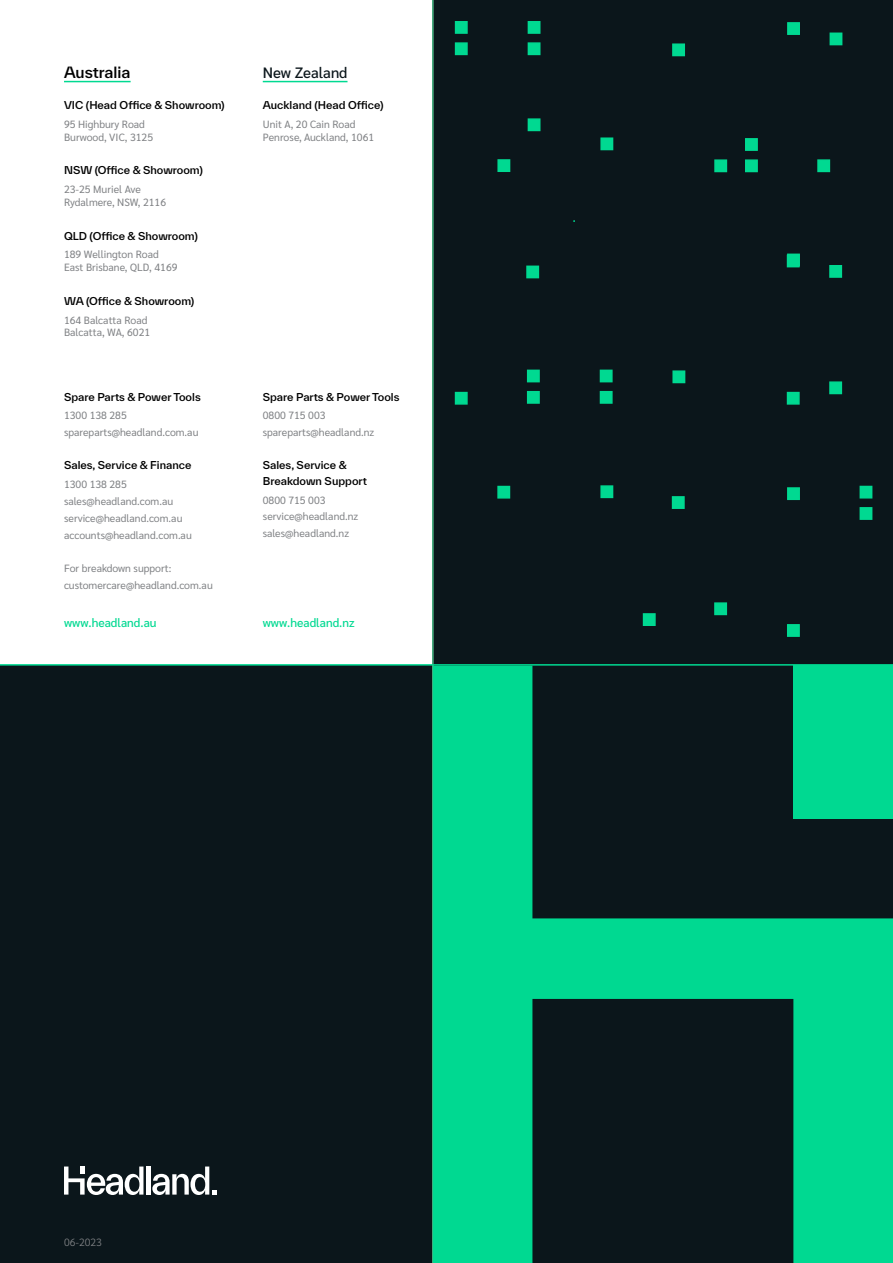
<style>
.page{position:relative;width:893px;height:1263px;background:#fff}
.page>*{position:absolute;margin:0;border:0;box-sizing:border-box;transform-origin:0 0}
.t1{font:500 15px "Sarabun";color:#0b161b}
.t2{font:500 15px "TWK Everett";color:#000}
.t3{font:500 12px "Sarabun";color:#00d991}
.t4{font:10.5px/16.8px "Sarabun";color:#808285}
.t5{font:500 10.5px/15.5px "TWK Everett";color:#000}
.t6{font:300 10.5px "Sarabun";color:#808285}
</style>
<div class="page">
<div style="left:432px;top:0;width:461px;height:1263px;background:#0b161b"></div>
<div style="left:0;top:666px;width:432px;height:597px;background:#0b161b"></div>
<div style="left:830px;top:33px;width:12px;height:12px;background:#00d991"></div>
<div style="left:787px;top:22px;width:13px;height:13px;background:#00d991;border:2px solid #00d991"></div>
<div style="left:672px;top:43px;width:13px;height:13px;background:#00d991;border:2px solid #00d991"></div>
<div style="left:455px;top:42px;width:13px;height:13px;background:#00d991;border:2px solid #00d991"></div>
<div style="left:455px;top:21px;width:13px;height:13px;background:#00d991;border:2px solid #00d991"></div>
<div style="left:528px;top:42px;width:12px;height:13px;background:#00d991;border:2px solid #00d991"></div>
<div style="left:528px;top:118px;width:12px;height:13px;background:#00d991;border:2px solid #00d991"></div>
<div style="left:528px;top:21px;width:12px;height:13px;background:#00d991;border:2px solid #00d991"></div>
<div style="left:527px;top:391px;width:13px;height:13px;background:#00d991;border:2px solid #00d991"></div>
<div style="left:527px;top:370px;width:13px;height:12px;background:#00d991;border:2px solid #00d991"></div>
<div style="left:600px;top:391px;width:13px;height:13px;background:#00d991;border:2px solid #00d991"></div>
<div style="left:600px;top:370px;width:13px;height:12px;background:#00d991;border:2px solid #00d991"></div>
<div style="left:497px;top:159px;width:13px;height:13px;background:#00d991;border:2px solid #00d991"></div>
<div style="left:600px;top:137px;width:13px;height:13px;background:#00d991;border:2px solid #00d991"></div>
<div style="left:817px;top:159px;width:13px;height:13px;background:#00d991;border:2px solid #00d991"></div>
<div style="left:745px;top:138px;width:13px;height:13px;background:#00d991;border:2px solid #00d991"></div>
<div style="left:745px;top:159px;width:13px;height:13px;background:#00d991;border:2px solid #00d991"></div>
<div style="left:714px;top:159px;width:13px;height:13px;background:#00d991;border:2px solid #00d991"></div>
<div style="left:829px;top:265px;width:13px;height:13px;background:#00d991;border:2px solid #00d991"></div>
<div style="left:787px;top:255px;width:13px;height:12px;background:#00d991"></div>
<div style="left:787px;top:254px;width:13px;height:12px;background:#00d991"></div>
<div style="left:526px;top:266px;width:13px;height:12px;background:#00d991;border:2px solid #00d991"></div>
<div style="left:829px;top:381px;width:13px;height:13px;background:#00d991;border:2px solid #00d991"></div>
<div style="left:787px;top:392px;width:13px;height:13px;background:#00d991;border:2px solid #00d991"></div>
<div style="left:672px;top:370px;width:13px;height:13px;background:#00d991;border:2px solid #00d991"></div>
<div style="left:455px;top:392px;width:13px;height:13px;background:#00d991;border:2px solid #00d991"></div>
<div style="left:497px;top:486px;width:13px;height:13px;background:#00d991;border:2px solid #00d991"></div>
<div style="left:672px;top:496px;width:13px;height:13px;background:#00d991;border:2px solid #00d991"></div>
<div style="left:600px;top:485px;width:13px;height:13px;background:#00d991;border:2px solid #00d991"></div>
<div style="left:787px;top:487px;width:13px;height:13px;background:#00d991;border:2px solid #00d991"></div>
<div style="left:859px;top:507px;width:13px;height:13px;background:#00d991;border:2px solid #00d991"></div>
<div style="left:859px;top:486px;width:13px;height:12px;background:#00d991;border:2px solid #00d991"></div>
<div style="left:643px;top:613px;width:13px;height:13px;background:#00d991;border:2px solid #00d991"></div>
<div style="left:714px;top:602px;width:13px;height:13px;background:#00d991;border:2px solid #00d991"></div>
<div style="left:787px;top:624px;width:13px;height:13px;background:#00d991;border:2px solid #00d991"></div>
<hr style="left:432px;top:0;width:2px;height:1263px;background:#4ebc89">
<svg style="left:64px;top:1166px;width:79px;height:29px"></svg>
<div style="left:146px;top:1166px;width:5px;height:28px;background:#fff"></div>
<svg style="left:152px;top:1166px;width:64px;height:29px"></svg>
<svg style="left:433px;top:666px;width:460px;height:597px"></svg>
<div style="left:793px;top:666px;width:100px;height:153px;background:#00d991"></div>
<hr style="left:64px;top:81px;width:67px;height:1px;background:#00d991">
<hr style="left:263px;top:81px;width:84px;height:1px;background:#00d991">
<hr style="left:0;top:664px;width:893px;height:2px;background:#00d991">
<h1 class="t2" style="left:64px;top:62px;width:68px">Australia</h1>
<p class="t5" style="left:64px;top:97px;width:162px">VIC (Head Office &amp; Showroom)</p>
<p class="t4" style="left:64px;top:118px;width:91px;line-height:12.6px">95 Highbury Road<br>Burwood, VIC, 3125</p>
<p class="t5" style="left:64px;top:162px;width:140px">NSW (Office &amp; Showroom)</p>
<p class="t4" style="left:64px;top:183px;width:104px;line-height:12.6px">23-25 Muriel Ave<br>Rydalmere, NSW, 2116</p>
<p class="t5" style="left:64px;top:228px;width:135px">QLD (Office &amp; Showroom)</p>
<p class="t4" style="left:64px;top:249px;width:115px;line-height:12.6px">189 Wellington Road<br>East Brisbane, QLD, 4169</p>
<p class="t5" style="left:64px;top:293px;width:132px">WA (Office &amp; Showroom)</p>
<p class="t4" style="left:64px;top:314px;width:88px;line-height:12.6px">164 Balcatta Road<br>Balcatta, WA, 6021</p>
<p class="t5" style="left:64px;top:389px;width:138px">Spare Parts &amp; Power Tools</p>
<p class="t4" style="left:64px;top:407px;width:136px">1300 138 285 spareparts@headland.com.au</p>
<p class="t5" style="left:64px;top:457px;width:129px">Sales, Service &amp; Finance</p>
<p class="t4" style="left:64px;top:476px;width:129px">1300 138 285 sales@headland.com.au service@headland.com.au accounts@headland.com.au</p>
<p class="t4" style="left:64px;top:560px;width:150px">For breakdown support: customercare@headland.com.au</p>
<p class="t3" style="left:64px;top:615px;width:94px">www.headland.au</p>
<h1 class="t1" style="left:263px;top:64px;width:86px">New Zealand</h1>
<p class="t5" style="left:263px;top:97px;width:122px">Auckland (Head Office)</p>
<p class="t4" style="left:263px;top:118px;width:113px;line-height:12.6px">Unit A, 20 Cain Road<br>Penrose, Auckland, 1061</p>
<p class="t5" style="left:263px;top:389px;width:138px">Spare Parts &amp; Power Tools</p>
<p class="t4" style="left:263px;top:407px;width:113px">0800 715 003 spareparts@headland.nz</p>
<p class="t5" style="left:263px;top:457px;width:106px">Sales, Service &amp;<br>Breakdown Support</p>
<p class="t4" style="left:263px;top:491px;width:97px">0800 715 003 service@headland.nz sales@headland.nz</p>
<p class="t3" style="left:263px;top:615px;width:93px">www.headland.nz</p>
<p class="t6" style="left:64px;top:1236px;width:39px">06-2023</p>
</div>
